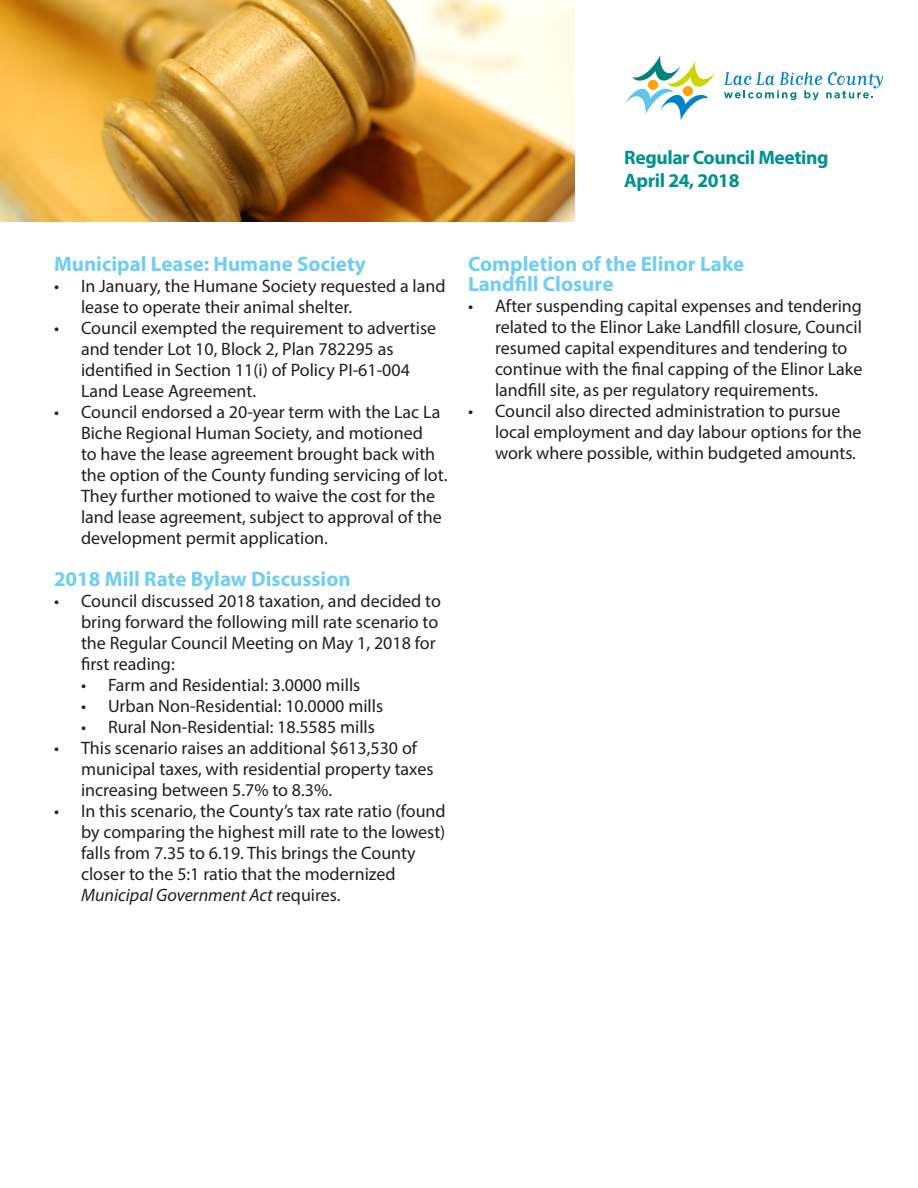
<style>
.page{position:relative;width:918px;height:1188px;background:#fff}
.page>*{position:absolute;margin:0;border:0;box-sizing:border-box;transform-origin:0 0}
.t1{font:700 21px/19.5px "Myriad Pro";color:#6fcef4}
.t2{font:700 19.5px "Myriad Pro";letter-spacing:-.02em;color:#009290}
.t3{font:18px/21px "Myriad Pro";color:#231f20}
.s1{font-style:italic}
</style>
<div class="page">
<img style="left:0;top:0;width:574px;height:221px">
<svg style="left:724px;top:72px;width:159px;height:28px"></svg>
<svg style="left:625px;top:55px;width:91px;height:65px"></svg>
<p class="t2" style="left:624px;top:145px;width:206px">Regular Council Meeting</p>
<p class="t2" style="left:624px;top:168px;width:117px">April 24, 2018</p>
<p class="t1" style="left:54px;top:254px;width:313px">Municipal Lease: Humane Society</p>
<p class="t3" style="left:81px;top:276px;width:366px;text-indent:-27px">• In January, the Humane Society requested a land lease to operate their animal shelter.</p>
<p class="t3" style="left:81px;top:318px;width:357px;text-indent:-27px">• Council exempted the requirement to advertise and tender Lot 10, Block 2, Plan 782295 as identified in Section 11(i) of Policy PI-61-004<br>Land Lease Agreement.</p>
<p class="t3" style="left:81px;top:402px;width:368px;text-indent:-27px">• Council endorsed a 20-year term with the Lac La Biche Regional Human Society, and motioned<br>to have the lease agreement brought back with the option of the County funding servicing of lot.<br>They further motioned to waive the cost for the land lease agreement, subject to approval of the development permit application.</p>
<p class="t1" style="left:54px;top:569px;width:298px">2018 Mill Rate Bylaw Discussion</p>
<p class="t3" style="left:81px;top:591px;width:361px;text-indent:-27px">• Council discussed 2018 taxation, and decided to bring forward the following mill rate scenario to the Regular Council Meeting on May 1, 2018 for first reading:</p>
<p class="t3" style="left:81px;top:675px;width:281px">• Farm and Residential: 3.0000 mills</p>
<p class="t3" style="left:81px;top:696px;width:304px">• Urban Non-Residential: 10.0000 mills</p>
<p class="t3" style="left:81px;top:717px;width:296px">• Rural Non-Residential: 18.5585 mills</p>
<p class="t3" style="left:81px;top:738px;width:354px;text-indent:-27px">• This scenario raises an additional $613,530 of municipal taxes, with residential property taxes increasing between 5.7% to 8.3%.</p>
<p class="t3" style="left:81px;top:801px;width:366px;text-indent:-27px">• In this scenario, the County’s tax rate ratio (found by comparing the highest mill rate to the lowest) falls from 7.35 to 6.19. This brings the County closer to the 5:1 ratio that the modernized <span class="s1">Municipal Government Act</span> requires.</p>
<p class="t1" style="left:468px;top:254px;width:278px">Completion of the Elinor Lake<br>Landfill Closure</p>
<p class="t3" style="left:495px;top:295px;width:369px;text-indent:-27px">• After suspending capital expenses and tendering related to the Elinor Lake Landfill closure, Council resumed capital expenditures and tendering to continue with the final capping of the Elinor Lake landfill site, as per regulatory requirements.</p>
<p class="t3" style="left:495px;top:400px;width:368px;text-indent:-27px">• Council also directed administration to pursue local employment and day labour options for the work where possible, within budgeted amounts.</p>
</div>
